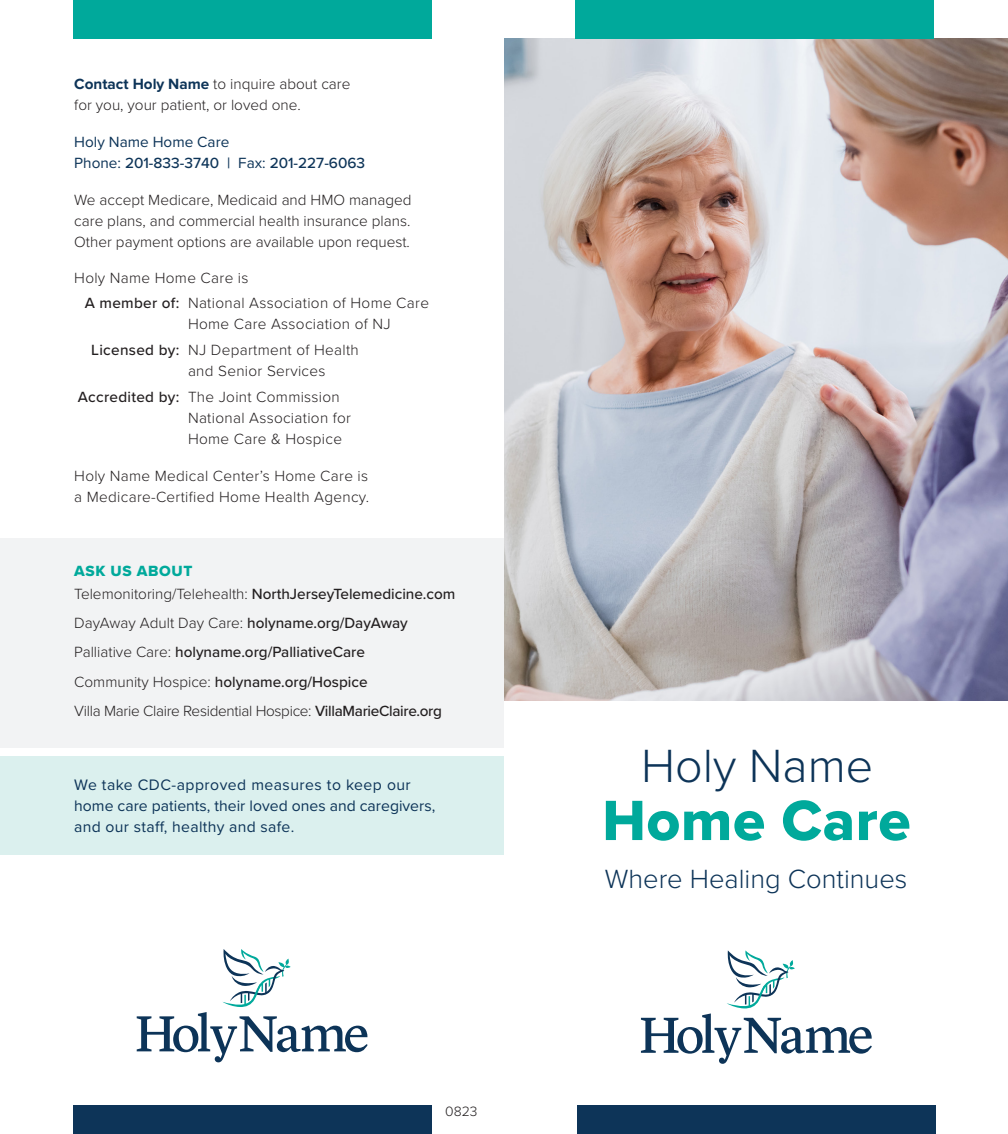
<style>
.page{position:relative;width:1008px;height:1134px;background:#fff}
.page>*{position:absolute;margin:0;border:0;box-sizing:border-box;transform-origin:0 0}
.t1{font:58.8px "Proxima Nova Extrabld";letter-spacing:.01em;color:#00a99b}
.t2{font:300 48.3px "Proxima Nova";color:#0d3458}
.t3{font:300 27.3px "Proxima Nova";color:#0d3458}
.t4{font:15.75px/21px "Proxima Nova";letter-spacing:.02em;color:#0d3458}
.t5{font:300 15.4px/21px "Proxima Nova";letter-spacing:.02em;color:#231f20}
.t6{font:500 15.4px "Proxima Nova";color:#231f20}
.t7{font:300 15.4px/21px "Proxima Nova";color:#231f20}
.t8{font:300 15.4px "Proxima Nova";letter-spacing:-.02em;color:#231f20}
.t9{font:500 15.4px "Proxima Nova";color:#0d3458}
.t10{font:15.4px "Proxima Nova";color:#0d3458}
.t11{font:15.4px "Proxima Nova Extrabld";letter-spacing:.04em;color:#00a99b}
.t12{font:300 14px "Proxima Nova";color:#231f20}
.s1{font-weight:700;color:#0d3458}
.s2{font-weight:400}
.s3{font-weight:500}
.s4{font-weight:300}
</style>
<div class="page">
<img style="left:504px;top:38px;width:504px;height:663px">
<div style="left:0;top:538px;width:504px;height:210px;background:#f2f3f4"></div>
<div style="left:0;top:756px;width:504px;height:99px;background:#dbf0ee"></div>
<div style="left:578px;top:1105px;width:358px;height:29px;background:#0d3458"></div>
<div style="left:74px;top:1105px;width:358px;height:29px;background:#0d3458"></div>
<div style="left:576px;top:0;width:358px;height:38px;background:#00a99b"></div>
<div style="left:74px;top:0;width:358px;height:38px;background:#00a99b"></div>
<svg style="left:641px;top:950px;width:231px;height:114px"></svg>
<svg style="left:137px;top:949px;width:231px;height:113px"></svg>
<p class="t7" style="left:74px;top:73px;width:278px"><span class="s1">Contact Holy Name</span> to inquire about care for you, your patient, or loved one.</p>
<p class="t10" style="left:74px;top:130px;width:157px">Holy Name Home Care</p>
<p class="t9" style="left:74px;top:151px;width:292px"><span class="s2">Phone:</span> 201-833-3740 | <span class="s2">Fax:</span> 201-227-6063</p>
<p class="t5" style="left:74px;top:188px;width:339px;text-align:justify">We accept Medicare, Medicaid and HMO managed care plans, and commercial health insurance plans.<br>Other payment options are available upon request.</p>
<p class="t5" style="left:74px;top:267px;width:176px">Holy Name Home Care is</p>
<p class="t5" style="left:188px;top:292px;width:243px;text-indent:-103px"><span class="s3">A member of:</span> National Association of Home Care<br>Home Care Association of NJ</p>
<p class="t5" style="left:188px;top:339px;width:172px;text-indent:-97px"><span class="s3">Licensed by:</span> NJ Department of Health and Senior Services</p>
<p class="t5" style="left:188px;top:386px;width:165px;text-indent:-110px"><span class="s3">Accredited by:</span> The Joint Commission<br>National Association for<br>Home Care &amp; Hospice</p>
<p class="t5" style="left:74px;top:465px;width:296px">Holy Name Medical Center’s Home Care is a Medicare-Certified Home Health Agency.</p>
<p class="t11" style="left:74px;top:559px;width:120px">ASK US ABOUT</p>
<p class="t6" style="left:74px;top:582px;width:383px"><span class="s4">Telemonitoring/Telehealth:</span> NorthJerseyTelemedicine.com</p>
<p class="t7" style="left:74px;top:611px;width:335px">DayAway Adult Day Care: <span class="s3">holyname.org/DayAway</span></p>
<p class="t6" style="left:74px;top:641px;width:292px"><span class="s4">Palliative Care:</span> holyname.org/PalliativeCare</p>
<p class="t6" style="left:74px;top:670px;width:295px"><span class="s4">Community Hospice:</span> holyname.org/Hospice</p>
<p class="t8" style="left:74px;top:699px;width:369px">Villa Marie Claire Residential Hospice: <span class="s3">VillaMarieClaire.org</span></p>
<p class="t4" style="left:74px;top:774px;width:363px">We take CDC-approved measures to keep our home care patients, their loved ones and caregivers, and our staff, healthy and safe.</p>
<p class="t12" style="left:445px;top:1101px;width:34px">0823</p>
<p class="t2" style="left:641px;top:730px;width:234px">Holy Name</p>
<p class="t1" style="left:602px;top:777px;width:310px">Home Care</p>
<p class="t3" style="left:605px;top:858px;width:304px">Where Healing Continues</p>
</div>
